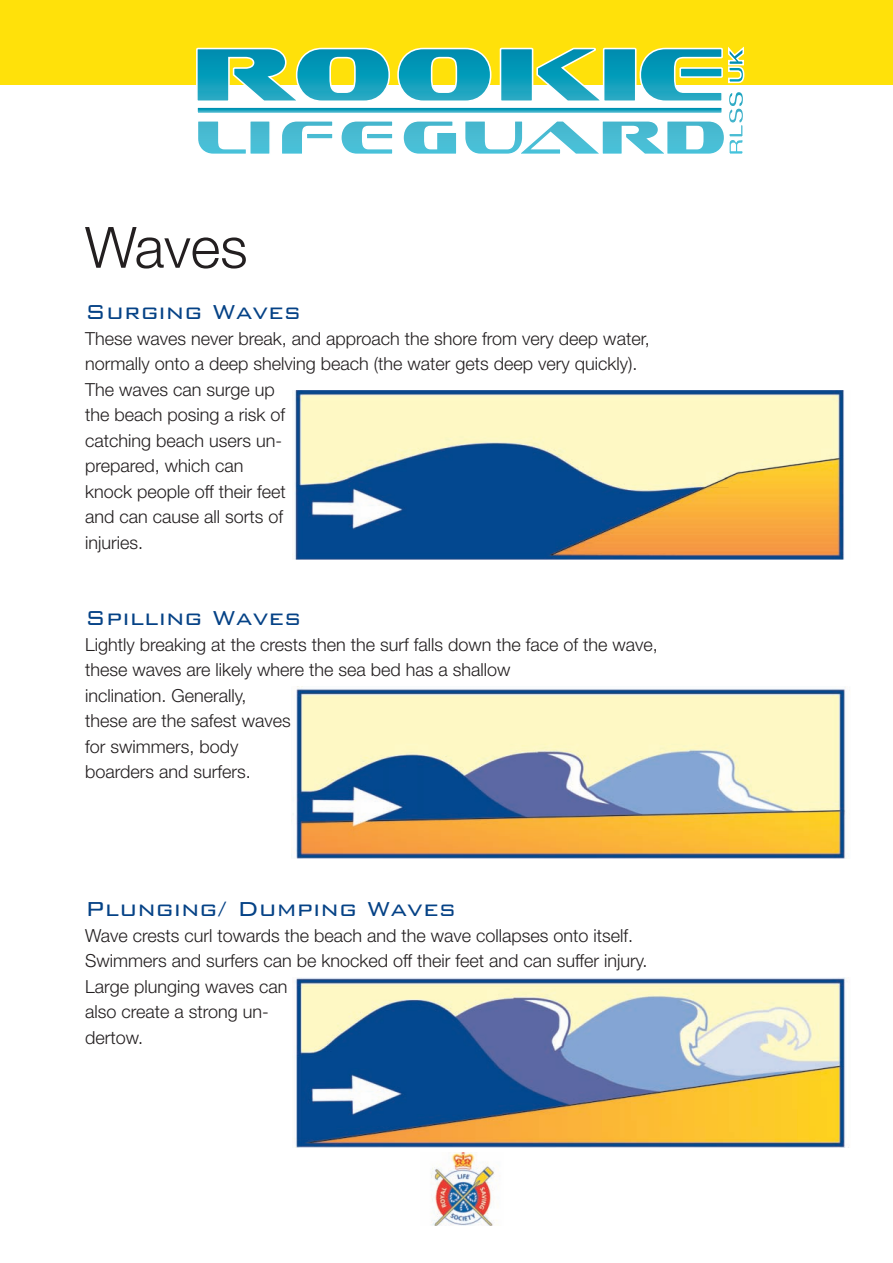
<style>
.page{position:relative;width:893px;height:1263px;background:#fff}
.page>*{position:absolute;margin:0;border:0;box-sizing:border-box;transform-origin:0 0}
.t1{font:300 57px "Helvetica Neue";color:#231f20}
.t2{font:300 27px "Bank Gothic";color:#054286}
.t3{font:300 18px/25.5px "Helvetica Neue";color:#231f20}
</style>
<div class="page">
<div style="left:0;top:0;width:893px;height:85px;background:#ffe10a"></div>
<svg style="left:196px;top:46px;width:548px;height:108px"></svg>
<img style="left:431px;top:1152px;width:66px;height:74px">
<img style="left:292px;top:391px;width:552px;height:169px">
<img style="left:293px;top:686px;width:554px;height:173px">
<img style="left:294px;top:978px;width:555px;height:170px">
<h1 class="t1" style="left:85px;top:213px;width:164px">Waves</h1>
<h2 class="t2" style="left:85px;top:298px;width:218px">Surging Waves</h2>
<p class="t3" style="left:85px;top:325px;width:566px">These waves never break, and approach the shore from very deep water, normally onto a deep shelving beach (the water gets deep very quickly).<br>The waves can surge up<br>the beach posing a risk of<br>catching beach users un-<br>prepared, which can<br>knock people off their feet<br>and can cause all sorts of<br>injuries.</p>
<h2 class="t2" style="left:85px;top:604px;width:218px">Spilling Waves</h2>
<p class="t3" style="left:85px;top:631px;width:574px">Lightly breaking at the crests then the surf falls down the face of the wave, these waves are likely where the sea bed has a shallow<br>inclination. Generally,<br>these are the safest waves<br>for swimmers, body<br>boarders and surfers.</p>
<h2 class="t2" style="left:85px;top:895px;width:372px">Plunging/ Dumping Waves</h2>
<p class="t3" style="left:85px;top:922px;width:564px">Wave crests curl towards the beach and the wave collapses onto itself.<br>Swimmers and surfers can be knocked off their feet and can suffer injury.<br>Large plunging waves can<br>also create a strong un-<br>dertow.</p>
</div>
